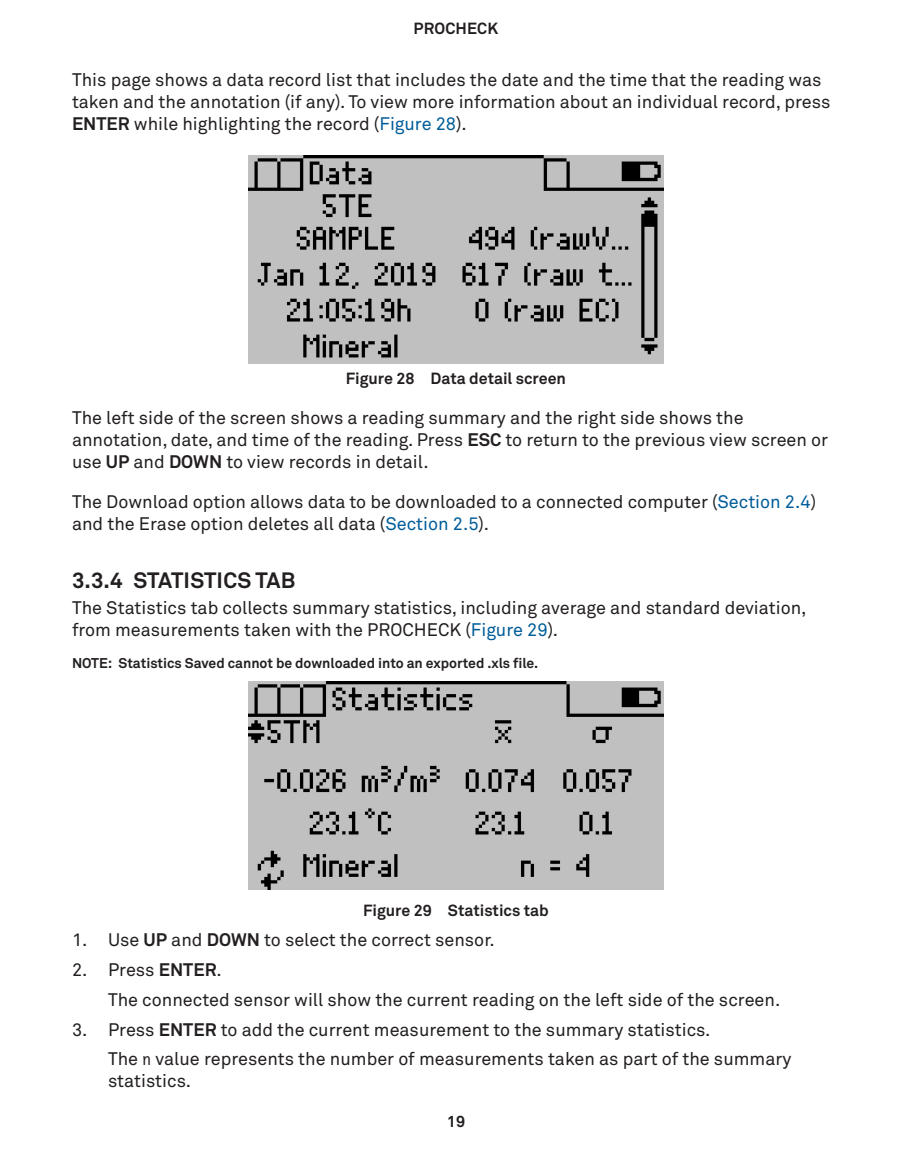
<style>
.page{position:relative;width:900px;height:1152px;background:#fff}
.page>*{position:absolute;margin:0;border:0;box-sizing:border-box;transform-origin:0 0}
.t1{font:700 22px "Akkurat Pro";letter-spacing:.01em;color:#231f20}
.BodyTxt{font:18px/22px "Akkurat Pro";color:#231f20}
.NumList1NoNumber{font:18px/21.6px "Akkurat Pro";color:#231f20}
.BodyTxtFirst{font:18px/22px "Akkurat Pro";color:#231f20}
.t2{font:700 16px "Akkurat Pro";color:#231f20}
.NoteTxt{font:700 14px "Akkurat Pro";color:#231f20}
.s1{font-weight:700}
.s2{color:#005d99}
.s3{font-family:"Lettr Goth 12 BT"}
</style>
<div class="page">
<img style="left:248px;top:156px;width:416px;height:208px">
<img style="left:248px;top:682px;width:416px;height:208px">
<p class="t2" style="left:414px;top:18px;width:86px">PROCHECK</p>
<p class="BodyTxt" style="left:72px;top:69px;width:760px">This page shows a data record list that includes the date and the time that the reading was taken and the annotation (if any). To view more information about an individual record, press<br><span class="s1">ENTER</span> while highlighting the record (<span class="s2">Figure 28</span>).</p>
<p class="t2" style="left:346px;top:369px;width:222px">Figure 28 Data detail screen</p>
<p class="BodyTxt" style="left:72px;top:407px;width:758px">The left side of the screen shows a reading summary and the right side shows the annotation, date, and time of the reading. Press <span class="s1">ESC</span> to return to the previous view screen or use <span class="s1">UP</span> and <span class="s1">DOWN</span> to view records in detail.</p>
<p class="BodyTxt" style="left:72px;top:491px;width:746px">The Download option allows data to be downloaded to a connected computer (<span class="s2">Section 2.4</span>) and the Erase option deletes all data (<span class="s2">Section 2.5</span>).</p>
<p class="t1" style="left:72px;top:567px;width:225px">3.3.4 STATISTICS TAB</p>
<p class="BodyTxtFirst" style="left:72px;top:597px;width:736px">The Statistics tab collects summary statistics, including average and standard deviation, from measurements taken with the PROCHECK (<span class="s2">Figure 29</span>).</p>
<p class="NoteTxt" style="left:72px;top:655px;width:468px">NOTE: Statistics Saved cannot be downloaded into an exported .xls file.</p>
<p class="t2" style="left:363px;top:901px;width:187px">Figure 29 Statistics tab</p>
<p class="BodyTxt" style="left:72px;top:929px;width:424px">1. Use <span class="s1">UP</span> and <span class="s1">DOWN</span> to select the correct sensor.</p>
<p class="BodyTxt" style="left:72px;top:959px;width:151px">2. Press <span class="s1">ENTER</span>.</p>
<p class="NumList1NoNumber" style="left:108px;top:989px;width:674px">The connected sensor will show the current reading on the left side of the screen.</p>
<p class="BodyTxt" style="left:72px;top:1018px;width:640px">3. Press <span class="s1">ENTER</span> to add the current measurement to the summary statistics.</p>
<p class="NumList1NoNumber" style="left:108px;top:1048px;width:685px">The <span class="s3">n</span> value represents the number of measurements taken as part of the summary statistics.</p>
<p class="t2" style="left:447px;top:1111px;width:20px">19</p>
</div>
